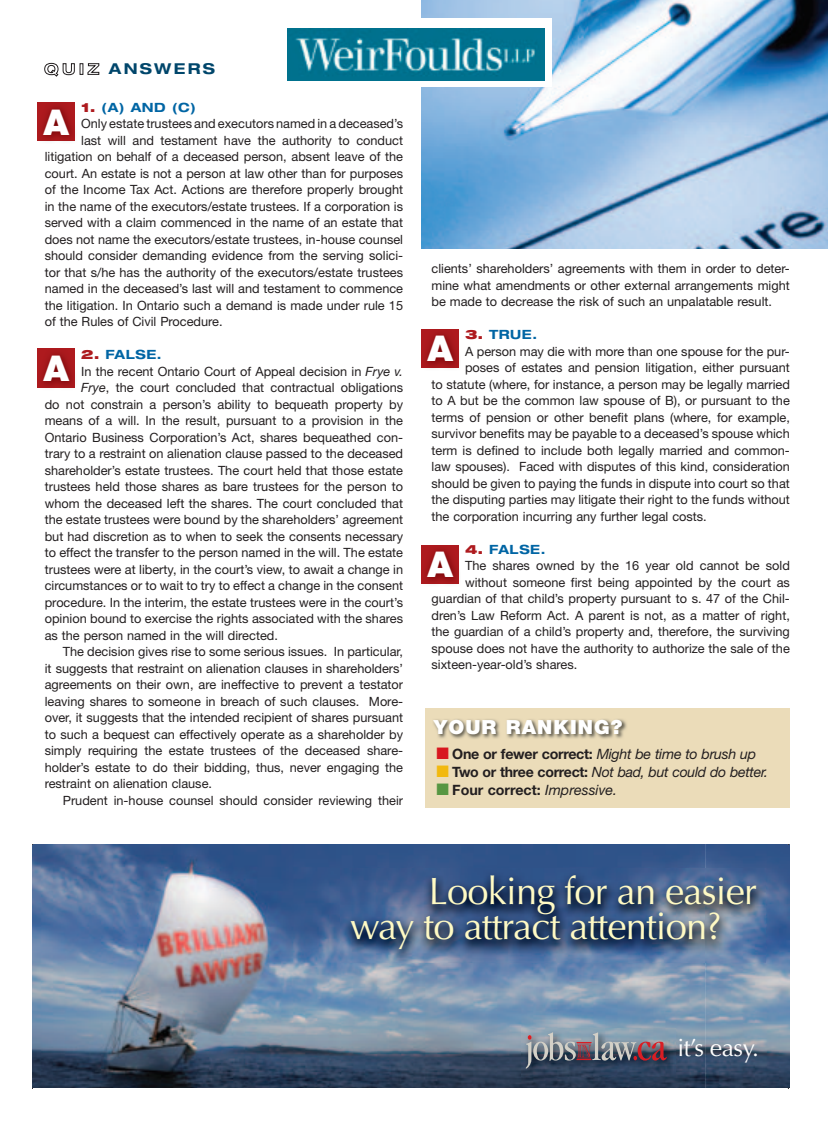
<style>
.page{position:relative;width:828px;height:1125px;background:#fff}
.page>*{position:absolute;margin:0;border:0;box-sizing:border-box;transform-origin:0 0}
.t1{font:38.1px/34.5px "Optima";letter-spacing:-.02em;color:#fffac4}
.t2{font:900 35.55px "Helvetica Neue";color:#fff}
.t3{font:24.75px "Optima";letter-spacing:-.02em;color:#fff}
.t4{font:900 19.5px "Helvetica Neue";letter-spacing:.05em;color:#fff}
.t5{font:700 expanded 15px "Helvetica Neue";letter-spacing:.15em;color:#00466b}
.t6{font:italic 14.25px "Helvetica Neue";letter-spacing:-.02em;color:#231f20}
.t7{font:700 14.25px "Helvetica Neue";color:#231f20}
.t8{font:12.75px/16.5px "Helvetica Neue";color:#231f20;text-align:justify}
.t9{font:700 expanded 12.75px "Helvetica Neue";letter-spacing:.04em;color:#0065a4}
.s1{color:#231f20}
.s2{font-weight:900;color:#ae1a1e}
.s3{font-style:italic}
.s4{color:#d8171f}
.s5{font-weight:700;font-style:normal}
.s6{color:#f2b90f}
.s7{color:#579642}
.s8{font-weight:400;font-style:italic}
</style>
<div class="page">
<div style="left:425px;top:708px;width:365px;height:100px;background:#ebdcb9"></div>
<img style="left:433px;top:719px;width:194px;height:20px">
<img style="left:33px;top:845px;width:672px;height:243px">
<img style="left:705px;top:845px;width:85px;height:243px">
<img style="left:341px;top:869px;width:425px;height:94px">
<img style="left:522px;top:1028px;width:153px;height:49px">
<svg style="left:526px;top:1032px;width:141px;height:37px"></svg>
<svg style="left:400px;top:845px;width:20px;height:243px"></svg>
<img style="left:37px;top:102px;width:38px;height:39px">
<img style="left:38px;top:102px;width:36px;height:38px">
<img style="left:37px;top:348px;width:38px;height:40px">
<img style="left:38px;top:349px;width:36px;height:38px">
<img style="left:421px;top:545px;width:38px;height:39px">
<img style="left:422px;top:545px;width:36px;height:38px">
<img style="left:422px;top:0;width:406px;height:248px">
<img style="left:421px;top:329px;width:38px;height:39px">
<img style="left:422px;top:329px;width:36px;height:38px">
<div style="left:275px;top:18px;width:276px;height:69px;background:#fff"></div>
<img style="left:287px;top:29px;width:257px;height:51px">
<p class="t5" style="left:44px;top:64px;width:172px"><span class="s1">QUIZ</span> ANSWERS</p>
<p class="t9" style="left:81px;top:102px;width:116px"><span class="s2">1.</span> (A) AND (C)</p>
<p class="t8" style="left:81px;top:117px;width:323px">Only estate trustees and executors named in a deceased’s</p>
<p class="t8" style="left:81px;top:133px;width:323px">last will and testament have the authority to conduct</p>
<p class="t8" style="left:45px;top:150px;width:360px">litigation on behalf of a deceased person, absent leave of the</p>
<p class="t8" style="left:45px;top:166px;width:360px">court. An estate is not a person at law other than for purposes</p>
<p class="t8" style="left:45px;top:183px;width:360px">of the Income Tax Act. Actions are therefore properly brought</p>
<p class="t8" style="left:45px;top:199px;width:360px">in the name of the executors/estate trustees. If a corporation is</p>
<p class="t8" style="left:45px;top:216px;width:360px">served with a claim commenced in the name of an estate that</p>
<p class="t8" style="left:45px;top:232px;width:360px">does not name the executors/estate trustees, in-house counsel</p>
<p class="t8" style="left:45px;top:249px;width:360px">should consider demanding evidence from the serving solici-</p>
<p class="t8" style="left:45px;top:265px;width:360px">tor that s/he has the authority of the executors/estate trustees</p>
<p class="t8" style="left:45px;top:282px;width:360px">named in the deceased’s last will and testament to commence</p>
<p class="t8" style="left:45px;top:298px;width:360px">the litigation. In Ontario such a demand is made under rule 15</p>
<p class="t8" style="left:45px;top:315px;width:179px">of the Rules of Civil Procedure.</p>
<p class="t9" style="left:81px;top:350px;width:82px"><span class="s2">2.</span> FALSE.</p>
<p class="t8" style="left:81px;top:364px;width:323px">In the recent Ontario Court of Appeal decision in <span class="s3">Frye v.</span></p>
<p class="t8" style="left:81px;top:381px;width:323px"><span class="s3">Frye</span>, the court concluded that contractual obligations</p>
<p class="t8" style="left:45px;top:397px;width:360px">do not constrain a person’s ability to bequeath property by</p>
<p class="t8" style="left:45px;top:414px;width:360px">means of a will. In the result, pursuant to a provision in the</p>
<p class="t8" style="left:45px;top:430px;width:360px">Ontario Business Corporation’s Act, shares bequeathed con-</p>
<p class="t8" style="left:45px;top:447px;width:360px">trary to a restraint on alienation clause passed to the deceased</p>
<p class="t8" style="left:45px;top:463px;width:360px">shareholder’s estate trustees. The court held that those estate</p>
<p class="t8" style="left:45px;top:480px;width:360px">trustees held those shares as bare trustees for the person to</p>
<p class="t8" style="left:45px;top:496px;width:360px">whom the deceased left the shares. The court concluded that</p>
<p class="t8" style="left:45px;top:513px;width:360px">the estate trustees were bound by the shareholders’ agreement</p>
<p class="t8" style="left:45px;top:529px;width:360px">but had discretion as to when to seek the consents necessary</p>
<p class="t8" style="left:45px;top:546px;width:360px">to effect the transfer to the person named in the will. The estate</p>
<p class="t8" style="left:45px;top:562px;width:360px">trustees were at liberty, in the court’s view, to await a change in</p>
<p class="t8" style="left:45px;top:579px;width:360px">circumstances or to wait to try to effect a change in the consent</p>
<p class="t8" style="left:45px;top:595px;width:360px">procedure. In the interim, the estate trustees were in the court’s</p>
<p class="t8" style="left:45px;top:612px;width:360px">opinion bound to exercise the rights associated with the shares</p>
<p class="t8" style="left:45px;top:628px;width:235px">as the person named in the will directed.</p>
<p class="t8" style="left:63px;top:645px;width:342px">The decision gives rise to some serious issues. In particular,</p>
<p class="t8" style="left:45px;top:661px;width:360px">it suggests that restraint on alienation clauses in shareholders’</p>
<p class="t8" style="left:45px;top:678px;width:360px">agreements on their own, are ineffective to prevent a testator</p>
<p class="t8" style="left:45px;top:694px;width:360px">leaving shares to someone in breach of such clauses. More-</p>
<p class="t8" style="left:45px;top:711px;width:360px">over, it suggests that the intended recipient of shares pursuant</p>
<p class="t8" style="left:45px;top:727px;width:360px">to such a bequest can effectively operate as a shareholder by</p>
<p class="t8" style="left:45px;top:744px;width:360px">simply requiring the estate trustees of the deceased share-</p>
<p class="t8" style="left:45px;top:760px;width:360px">holder’s estate to do their bidding, thus, never engaging the</p>
<p class="t8" style="left:45px;top:777px;width:169px">restraint on alienation clause.</p>
<p class="t8" style="left:63px;top:793px;width:342px">Prudent in-house counsel should consider reviewing their</p>
<h2 class="t2" style="left:44px;top:109px;width:27px">A</h2>
<h2 class="t2" style="left:44px;top:356px;width:27px">A</h2>
<p class="t8" style="left:432px;top:262px;width:360px">clients’ shareholders’ agreements with them in order to deter&shy;mine what amendments or other external arrangements might be made to decrease the risk of such an unpalatable result.</p>
<p class="t9" style="left:465px;top:330px;width:74px"><span class="s2">3.</span> TRUE.</p>
<p class="t8" style="left:465px;top:344px;width:326px">A person may die with more than one spouse for the pur-</p>
<p class="t8" style="left:465px;top:361px;width:326px">poses of estates and pension litigation, either pursuant</p>
<p class="t8" style="left:432px;top:377px;width:360px">to statute (where, for instance, a person may be legally married</p>
<p class="t8" style="left:432px;top:394px;width:360px">to A but be the common law spouse of B), or pursuant to the</p>
<p class="t8" style="left:432px;top:410px;width:360px">terms of pension or other benefit plans (where, for example,</p>
<p class="t8" style="left:432px;top:427px;width:360px">survivor benefits may be payable to a deceased’s spouse which</p>
<p class="t8" style="left:432px;top:443px;width:360px">term is defined to include both legally married and common-</p>
<p class="t8" style="left:432px;top:460px;width:360px">law spouses). Faced with disputes of this kind, consideration</p>
<p class="t8" style="left:432px;top:476px;width:360px">should be given to paying the funds in dispute into court so that</p>
<p class="t8" style="left:432px;top:493px;width:360px">the disputing parties may litigate their right to the funds without</p>
<p class="t8" style="left:432px;top:509px;width:277px">the corporation incurring any further legal costs.</p>
<p class="t9" style="left:465px;top:545px;width:82px"><span class="s2">4.</span> FALSE.</p>
<p class="t8" style="left:465px;top:559px;width:326px">The shares owned by the 16 year old cannot be sold</p>
<p class="t8" style="left:465px;top:575px;width:326px">without someone first being appointed by the court as</p>
<p class="t8" style="left:432px;top:592px;width:360px">guardian of that child’s property pursuant to s. 47 of the Chil-</p>
<p class="t8" style="left:432px;top:608px;width:360px">dren’s Law Reform Act. A parent is not, as a matter of right,</p>
<p class="t8" style="left:432px;top:625px;width:360px">the guardian of a child’s property and, therefore, the surviving</p>
<p class="t8" style="left:432px;top:641px;width:360px">spouse does not have the authority to authorize the sale of the</p>
<p class="t8" style="left:432px;top:658px;width:147px">sixteen-year-old’s shares.</p>
<h2 class="t2" style="left:427px;top:336px;width:27px">A</h2>
<h2 class="t2" style="left:427px;top:552px;width:27px">A</h2>
<h3 class="t4" style="left:434px;top:720px;width:190px">YOUR RANKING?</h3>
<p class="t6" style="left:436px;top:749px;width:321px"><span class="s4">■</span> <span class="s5">One or fewer correct:</span> Might be time to brush up</p>
<p class="t6" style="left:436px;top:767px;width:333px"><span class="s6">■</span> <span class="s5">Two or three correct:</span> Not bad, but could do better.</p>
<p class="t7" style="left:436px;top:785px;width:182px"><span class="s7">■</span> Four correct: <span class="s8">Impressive.</span></p>
<h1 class="t1" style="left:350px;top:878px;width:408px;text-indent:79px">Looking for an easier way to attract attention?</h1>
<h3 class="t3" style="left:678px;top:1037px;width:83px">it’s easy.</h3>
</div>
